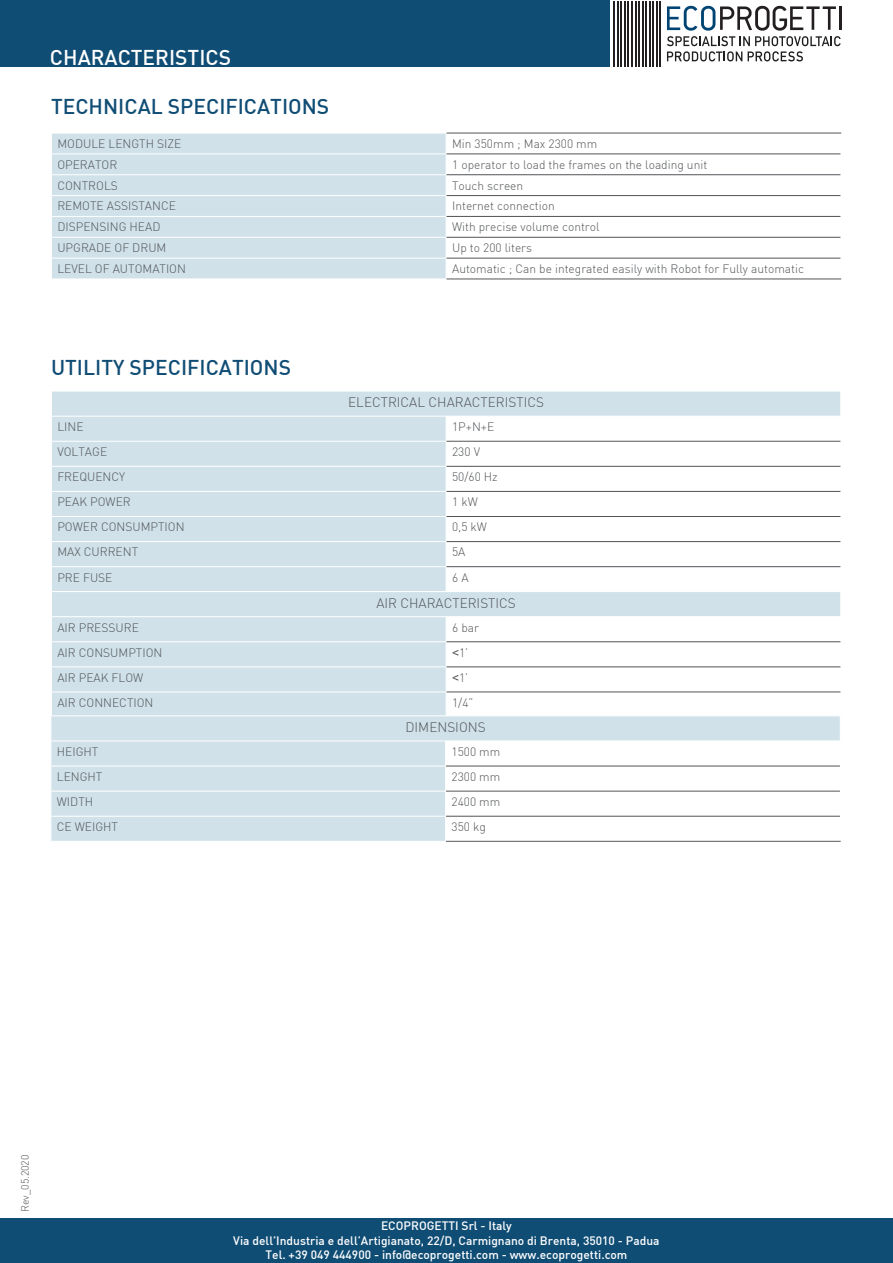
<style>
.page{position:relative;width:893px;height:1263px;background:#fff}
.page>*{position:absolute;margin:0;border:0;box-sizing:border-box;transform-origin:0 0}
.t1{font:500 21px "DIN";color:#104d75}
.t2{font:500 21px "DIN";color:#fff}
.t3{font:300 13.5px "DIN";color:#515457}
.t4{font:300 12px "DIN";color:#515457}
.t5{font:500 12px "DIN";color:#fff}
.t6{font:300 10.5px "DIN";color:#515457}
.s1{font-family:"Arial";font-weight:400}
</style>
<div class="page">
<div style="left:52px;top:134px;width:394px;height:145px;background:#d0e1ea"></div>
<hr style="left:51px;top:154px;width:395px;height:1px;background:#fff">
<hr style="left:51px;top:174px;width:395px;height:1px;background:#fff">
<hr style="left:51px;top:195px;width:395px;height:1px;background:#fff">
<hr style="left:51px;top:216px;width:395px;height:1px;background:#fff">
<hr style="left:51px;top:237px;width:395px;height:1px;background:#fff">
<hr style="left:51px;top:258px;width:395px;height:1px;background:#fff">
<hr style="left:446px;top:133px;width:395px;height:1px;background:#515457">
<hr style="left:446px;top:154px;width:394px;height:1px;background:#515457">
<hr style="left:446px;top:174px;width:394px;height:1px;background:#515457">
<hr style="left:446px;top:195px;width:394px;height:1px;background:#515457">
<hr style="left:446px;top:216px;width:394px;height:1px;background:#515457">
<hr style="left:446px;top:237px;width:394px;height:1px;background:#515457">
<hr style="left:446px;top:258px;width:394px;height:1px;background:#515457">
<hr style="left:446px;top:279px;width:395px;height:1px;background:#515457">
<svg style="left:52px;top:392px;width:788px;height:199px;fill:#d0e1ea"></svg>
<hr style="left:51px;top:416px;width:395px;height:1px;background:#fff">
<hr style="left:446px;top:416px;width:395px;height:1px;background:#fff">
<hr style="left:51px;top:441px;width:395px;height:1px;background:#fff">
<hr style="left:51px;top:466px;width:395px;height:1px;background:#fff">
<hr style="left:51px;top:491px;width:395px;height:1px;background:#fff">
<hr style="left:51px;top:516px;width:395px;height:1px;background:#fff">
<hr style="left:51px;top:541px;width:395px;height:1px;background:#fff">
<hr style="left:51px;top:566px;width:395px;height:1px;background:#fff">
<svg style="left:446px;top:417px;width:1px;height:174px"></svg>
<hr style="left:446px;top:441px;width:394px;height:1px;background:#515457">
<hr style="left:446px;top:466px;width:394px;height:1px;background:#515457">
<hr style="left:446px;top:491px;width:394px;height:1px;background:#515457">
<hr style="left:446px;top:516px;width:394px;height:1px;background:#515457">
<hr style="left:446px;top:541px;width:394px;height:1px;background:#515457">
<hr style="left:446px;top:566px;width:394px;height:1px;background:#515457">
<div style="left:0;top:0;width:609px;height:66px;background:#104d75"></div>
<div style="left:0;top:1218px;width:893px;height:45px;background:#104d75"></div>
<hr style="left:659px;top:1px;width:2px;height:65px;background:#231f20">
<hr style="left:656px;top:1px;width:2px;height:65px;background:#231f20">
<hr style="left:652px;top:1px;width:2px;height:65px;background:#231f20">
<hr style="left:649px;top:1px;width:2px;height:65px;background:#231f20">
<hr style="left:645px;top:1px;width:2px;height:65px;background:#231f20">
<hr style="left:642px;top:1px;width:2px;height:65px;background:#231f20">
<hr style="left:638px;top:1px;width:2px;height:65px;background:#231f20">
<hr style="left:635px;top:1px;width:1px;height:65px;background:#231f20">
<hr style="left:631px;top:1px;width:2px;height:65px;background:#231f20">
<hr style="left:628px;top:1px;width:1px;height:65px;background:#231f20">
<hr style="left:624px;top:1px;width:2px;height:65px;background:#231f20">
<hr style="left:620px;top:1px;width:2px;height:65px;background:#231f20">
<hr style="left:617px;top:1px;width:2px;height:65px;background:#231f20">
<hr style="left:613px;top:1px;width:2px;height:65px;background:#231f20">
<hr style="left:839px;top:7px;width:3px;height:23px;background:#231f20">
<svg style="left:667px;top:6px;width:174px;height:55px"></svg>
<svg style="left:52px;top:592px;width:788px;height:123px;fill:#d0e1ea"></svg>
<hr style="left:51px;top:616px;width:395px;height:1px;background:#fff">
<hr style="left:446px;top:616px;width:395px;height:1px;background:#fff">
<hr style="left:51px;top:641px;width:395px;height:1px;background:#fff">
<hr style="left:51px;top:666px;width:395px;height:1px;background:#fff">
<hr style="left:51px;top:691px;width:395px;height:1px;background:#fff">
<svg style="left:446px;top:617px;width:1px;height:98px"></svg>
<hr style="left:446px;top:641px;width:394px;height:1px;background:#515457">
<hr style="left:446px;top:667px;width:394px;height:1px;background:#515457">
<hr style="left:446px;top:692px;width:394px;height:1px;background:#515457">
<svg style="left:52px;top:716px;width:788px;height:125px;fill:#d0e1ea"></svg>
<hr style="left:50px;top:740px;width:396px;height:1px;background:#fff">
<hr style="left:446px;top:740px;width:395px;height:1px;background:#fff">
<hr style="left:50px;top:766px;width:396px;height:1px;background:#fff">
<hr style="left:50px;top:791px;width:396px;height:1px;background:#fff">
<hr style="left:50px;top:816px;width:396px;height:1px;background:#fff">
<svg style="left:51px;top:716px;width:1px;height:125px"></svg>
<svg style="left:445px;top:741px;width:1px;height:100px"></svg>
<svg style="left:840px;top:391px;width:1px;height:450px"></svg>
<hr style="left:446px;top:766px;width:394px;height:1px;background:#515457">
<hr style="left:446px;top:791px;width:394px;height:1px;background:#515457">
<hr style="left:446px;top:816px;width:394px;height:1px;background:#515457">
<hr style="left:446px;top:841px;width:395px;height:1px;background:#57585a">
<p class="t2" style="left:50px;top:44px;width:183px">CHARACTERISTICS</p>
<p class="t1" style="left:51px;top:93px;width:280px">TECHNICAL SPECIFICATIONS</p>
<p class="t4" style="left:57px;top:136px;width:125px">MODULE LENGTH SIZE</p>
<p class="t4" style="left:452px;top:136px;width:147px">Min 350mm ; Max 2300 mm</p>
<p class="t4" style="left:57px;top:157px;width:61px">OPERATOR</p>
<p class="t4" style="left:452px;top:157px;width:257px">1 operator to load the frames on the loading unit</p>
<p class="t4" style="left:57px;top:178px;width:62px">CONTROLS</p>
<p class="t4" style="left:452px;top:178px;width:73px">Touch screen</p>
<p class="t4" style="left:57px;top:199px;width:120px">REMOTE ASSISTANCE</p>
<p class="t4" style="left:452px;top:199px;width:104px">Internet connection</p>
<p class="t4" style="left:57px;top:220px;width:105px">DISPENSING HEAD</p>
<p class="t4" style="left:452px;top:220px;width:149px">With precise volume control</p>
<p class="t4" style="left:57px;top:240px;width:111px">UPGRADE OF DRUM</p>
<p class="t4" style="left:452px;top:240px;width:82px">Up to 200 liters</p>
<p class="t4" style="left:57px;top:261px;width:130px">LEVEL OF AUTOMATION</p>
<p class="t4" style="left:452px;top:261px;width:353px">Automatic ; Can be integrated easily with Robot for Fully automatic</p>
<p class="t1" style="left:51px;top:354px;width:242px">UTILITY SPECIFICATIONS</p>
<p class="t3" style="left:348px;top:394px;width:197px">ELECTRICAL CHARACTERISTICS</p>
<p class="t4" style="left:57px;top:419px;width:28px">LINE</p>
<p class="t4" style="left:452px;top:419px;width:44px">1P+N+E</p>
<p class="t4" style="left:57px;top:444px;width:51px">VOLTAGE</p>
<p class="t4" style="left:452px;top:444px;width:29px">230 V</p>
<p class="t4" style="left:57px;top:469px;width:69px">FREQUENCY</p>
<p class="t4" style="left:452px;top:469px;width:47px">50/60 Hz</p>
<p class="t4" style="left:57px;top:494px;width:75px">PEAK POWER</p>
<p class="t4" style="left:452px;top:494px;width:27px">1 kW</p>
<p class="t4" style="left:57px;top:520px;width:129px">POWER CONSUMPTION</p>
<p class="t4" style="left:452px;top:520px;width:36px">0,5 kW</p>
<p class="t4" style="left:57px;top:545px;width:82px">MAX CURRENT</p>
<p class="t4" style="left:452px;top:545px;width:15px">5A</p>
<p class="t4" style="left:57px;top:570px;width:57px">PRE FUSE</p>
<p class="t4" style="left:452px;top:570px;width:18px">6 A</p>
<p class="t3" style="left:376px;top:594px;width:141px">AIR CHARACTERISTICS</p>
<p class="t4" style="left:57px;top:620px;width:83px">AIR PRESSURE</p>
<p class="t4" style="left:452px;top:620px;width:28px">6 bar</p>
<p class="t4" style="left:57px;top:645px;width:107px">AIR CONSUMPTION</p>
<p class="t4" style="left:452px;top:645px;width:18px"><span class="s1">&lt;</span>1’</p>
<p class="t4" style="left:57px;top:670px;width:87px">AIR PEAK FLOW</p>
<p class="t4" style="left:452px;top:670px;width:18px"><span class="s1">&lt;</span>1’</p>
<p class="t4" style="left:57px;top:695px;width:98px">AIR CONNECTION</p>
<p class="t4" style="left:452px;top:695px;width:23px">1/4”</p>
<p class="t3" style="left:405px;top:719px;width:82px">DIMENSIONS</p>
<p class="t4" style="left:57px;top:744px;width:43px">HEIGHT</p>
<p class="t4" style="left:452px;top:744px;width:50px">1500 mm</p>
<p class="t4" style="left:57px;top:769px;width:47px">LENGHT</p>
<p class="t4" style="left:452px;top:769px;width:50px">2300 mm</p>
<p class="t4" style="left:57px;top:794px;width:38px">WIDTH</p>
<p class="t4" style="left:452px;top:794px;width:50px">2400 mm</p>
<p class="t4" style="left:57px;top:819px;width:63px">CE WEIGHT</p>
<p class="t4" style="left:452px;top:819px;width:36px">350 kg</p>
<p class="t6" style="left:19px;top:1212px;width:59px;rotate:-90deg">Rev_05.2020</p>
<p class="t5" style="left:381px;top:1218px;width:132px">ECOPROGETTI Srl - Italy</p>
<p class="t5" style="left:233px;top:1232px;width:428px">Via dell’Industria e dell’Artigianato, 22/D, Carmignano di Brenta, 35010 - Padua</p>
<p class="t5" style="left:265px;top:1247px;width:363px">Tel. +39 049 444900 - info@ecoprogetti.com - www.ecoprogetti.com</p>
</div>
